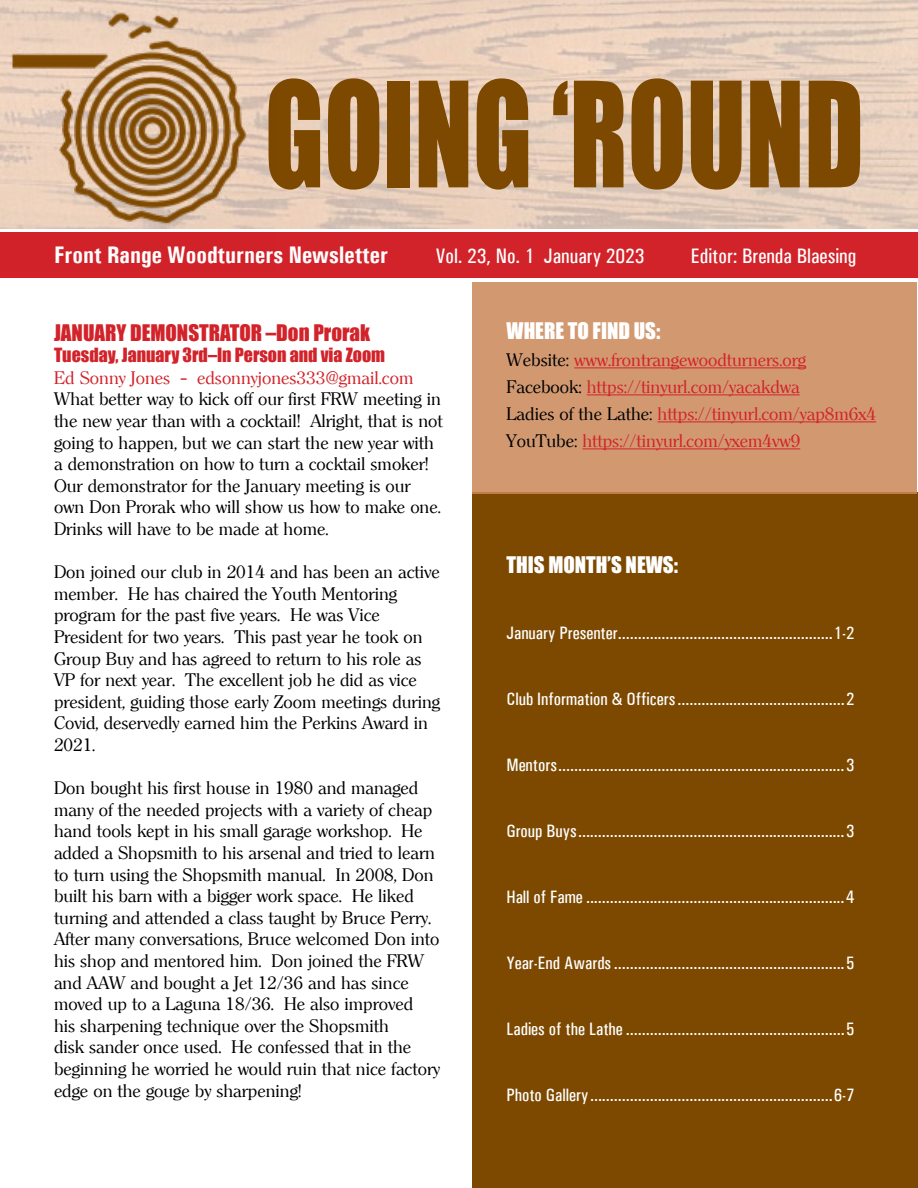
<style>
.page{position:relative;width:918px;height:1188px;background:#fff}
.page>*{position:absolute;margin:0;border:0;box-sizing:border-box;transform-origin:0 0}
.t1{font:135px "Impact";color:#7d4900;scale:.8 1}
.t2{font:700 24px "Univers Condensed";color:#fff}
.t3{font:500 21px "Univers Condensed";color:#fff}
.t4{font:21px "Impact";color:#fff}
.t5{font:21px "Impact";color:#d2232a}
.t6{font:18px/21.6px "Clearly Roman";color:#000}
.t7{font:500 18px "Univers Condensed";color:#fff}
.t8{font:18px/27px "Clearly Roman";color:#d2232a}
.t9{font:18px "Impact";color:#d2232a}
.s1{color:#000}
</style>
<div class="page">
<div style="left:472px;top:492px;width:446px;height:696px;background:#7d4900"></div>
<div style="left:0;top:232px;width:918px;height:46px;background:#d2232a"></div>
<img style="left:0;top:0;width:275px;height:229px">
<div style="left:472px;top:282px;width:445px;height:212px;background:#d29971"></div>
<hr style="left:574px;top:367px;width:232px;height:1px;background:#d2232a">
<hr style="left:587px;top:394px;width:213px;height:1px;background:#d2232a">
<hr style="left:658px;top:421px;width:218px;height:1px;background:#d2232a">
<hr style="left:582px;top:448px;width:218px;height:1px;background:#d2232a">
<h1 class="t1" style="left:265px;top:30px;width:751px">GOING ‘ROUND</h1>
<h2 class="t2" style="left:54px;top:241px;width:335px">Front Range Woodturners Newsletter</h2>
<p class="t3" style="left:436px;top:244px;width:210px">Vol. 23, No. 1 January 2023</p>
<p class="t3" style="left:691px;top:244px;width:167px">Editor: Brenda Blaesing</p>
<p class="t5" style="left:54px;top:316px;width:318px">JANUARY DEMONSTRATOR –Don Prorak</p>
<p class="t9" style="left:54px;top:341px;width:333px">Tuesday, January 3rd–In Person and via Zoom</p>
<p class="t8" style="left:54px;top:364px;width:361px">Ed Sonny Jones – edsonnyjones333@gmail.com</p>
<p class="t6" style="left:54px;top:389px;width:390px">What better way to kick off our first FRW meeting in the new year than with a cocktail! Alright, that is not going to happen, but we can start the new year with a demonstration on how to turn a cocktail smoker!<br>Our demonstrator for the January meeting is our own Don Prorak who will show us how to make one.<br>Drinks will have to be made at home.</p>
<p class="t6" style="left:54px;top:562px;width:388px">Don joined our club in 2014 and has been an active member. He has chaired the Youth Mentoring program for the past five years. He was Vice President for two years. This past year he took on Group Buy and has agreed to return to his role as VP for next year. The excellent job he did as vice president, guiding those early Zoom meetings during Covid, deservedly earned him the Perkins Award in 2021.</p>
<p class="t6" style="left:54px;top:778px;width:388px">Don bought his first house in 1980 and managed many of the needed projects with a variety of cheap hand tools kept in his small garage workshop. He added a Shopsmith to his arsenal and tried to learn to turn using the Shopsmith manual. In 2008, Don built his barn with a bigger work space. He liked turning and attended a class taught by Bruce Perry.<br>After many conversations, Bruce welcomed Don into his shop and mentored him. Don joined the FRW and AAW and bought a Jet 12/36 and has since moved up to a Laguna 18/36. He also improved<br>his sharpening technique over the Shopsmith<br>disk sander once used. He confessed that in the beginning he worried he would ruin that nice factory edge on the gouge by sharpening!</p>
<p class="t4" style="left:507px;top:315px;width:155px">WHERE TO FIND US:</p>
<p class="t8" style="left:507px;top:347px;width:371px"><span class="s1">Website:</span> www.frontrangewoodturners.org <span class="s1">Facebook:</span> https://tinyurl.com/yacakdwa<br><span class="s1">Ladies of the Lathe:</span> https://tinyurl.com/yap8m6x4<br><span class="s1">YouTube:</span> https://tinyurl.com/yxem4vw9</p>
<p class="t4" style="left:506px;top:549px;width:173px">THIS MONTH’S NEWS:</p>
<p class="t7" style="left:506px;top:623px;width:349px">January Presenter......................................................1-2</p>
<p class="t7" style="left:506px;top:689px;width:349px">Club Information &amp; Officers..........................................2</p>
<p class="t7" style="left:506px;top:755px;width:349px">Mentors........................................................................3</p>
<p class="t7" style="left:506px;top:821px;width:349px">Group Buys...................................................................3</p>
<p class="t7" style="left:506px;top:887px;width:350px">Hall of Fame .................................................................4</p>
<p class="t7" style="left:506px;top:953px;width:349px">Year-End Awards..........................................................5</p>
<p class="t7" style="left:506px;top:1019px;width:350px">Ladies of the Lathe .......................................................5</p>
<p class="t7" style="left:506px;top:1085px;width:350px">Photo Gallery.............................................................6-7</p>
</div>
